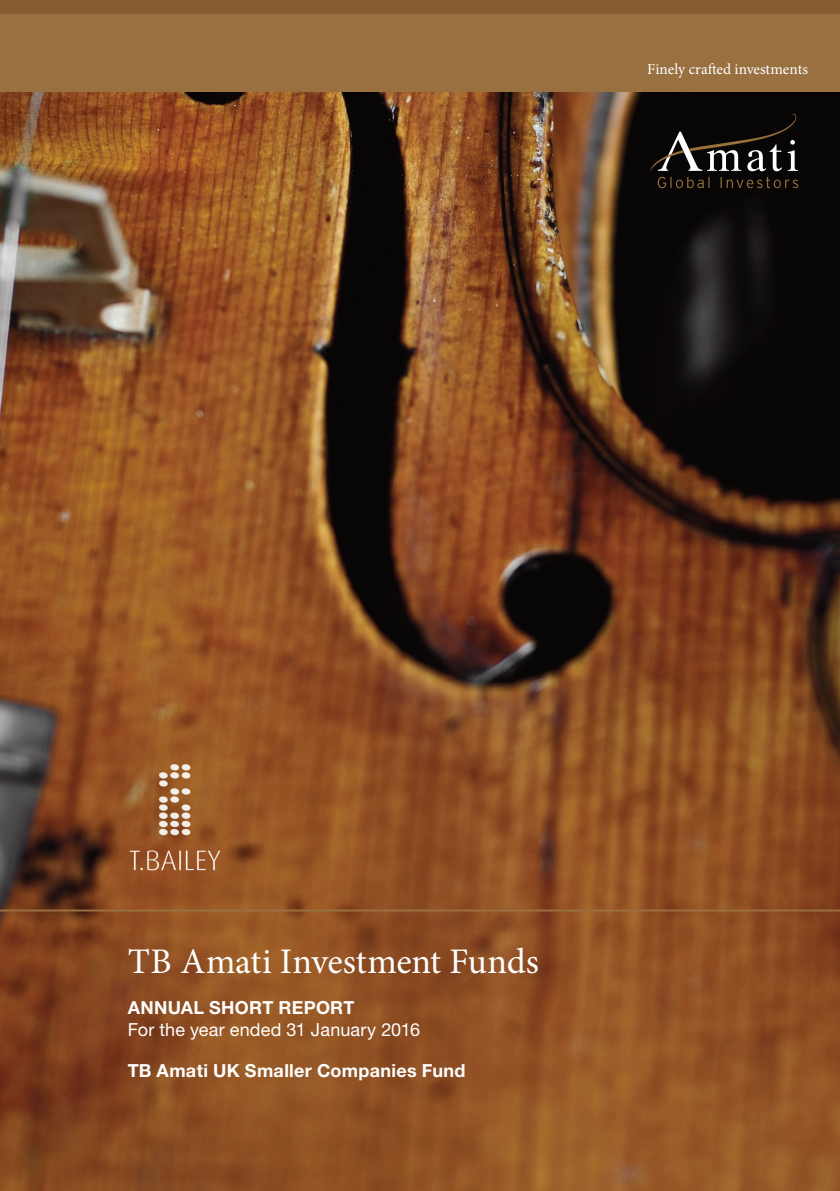
<style>
.page{position:relative;width:840px;height:1191px;background:#fff}
.page>*{position:absolute;margin:0;border:0;box-sizing:border-box;transform-origin:0 0}
.t1{font:36px "Minion Pro";letter-spacing:-.005em;color:#fff}
.t2{font:700 18px "Helvetica Neue";letter-spacing:.02em;color:#fff}
.t3{font:18px "Helvetica Neue";letter-spacing:.01em;color:#fff}
.t4{font:15.2px "Minion Pro";color:#fff}
</style>
<div class="page">
<img style="left:0;top:91px;width:839px;height:1100px">
<div style="left:0;top:0;width:839px;height:91px;background:#997141"></div>
<svg style="left:708px;top:63px;width:8px;height:11px"></svg>
<svg style="left:649px;top:110px;width:148px;height:78px;background:#25211e"></svg>
<hr style="left:0;top:909px;width:839px;height:2px;background:#997141">
<img style="left:128px;top:762px;width:94px;height:109px">
<div style="left:0;top:0;width:839px;height:13px;background:#865e30"></div>
<p class="t4" style="left:647px;top:59px;width:162px">Finely cra ed investments</p>
<h1 class="t1" style="left:128px;top:937px;width:412px">TB Amati Investment Funds</h1>
<p class="t2" style="left:128px;top:996px;width:228px">ANNUAL SHORT REPORT</p>
<p class="t3" style="left:128px;top:1018px;width:294px">For the year ended 31 January 2016</p>
<p class="t2" style="left:128px;top:1059px;width:339px">TB Amati UK Smaller Companies Fund</p>
</div>
